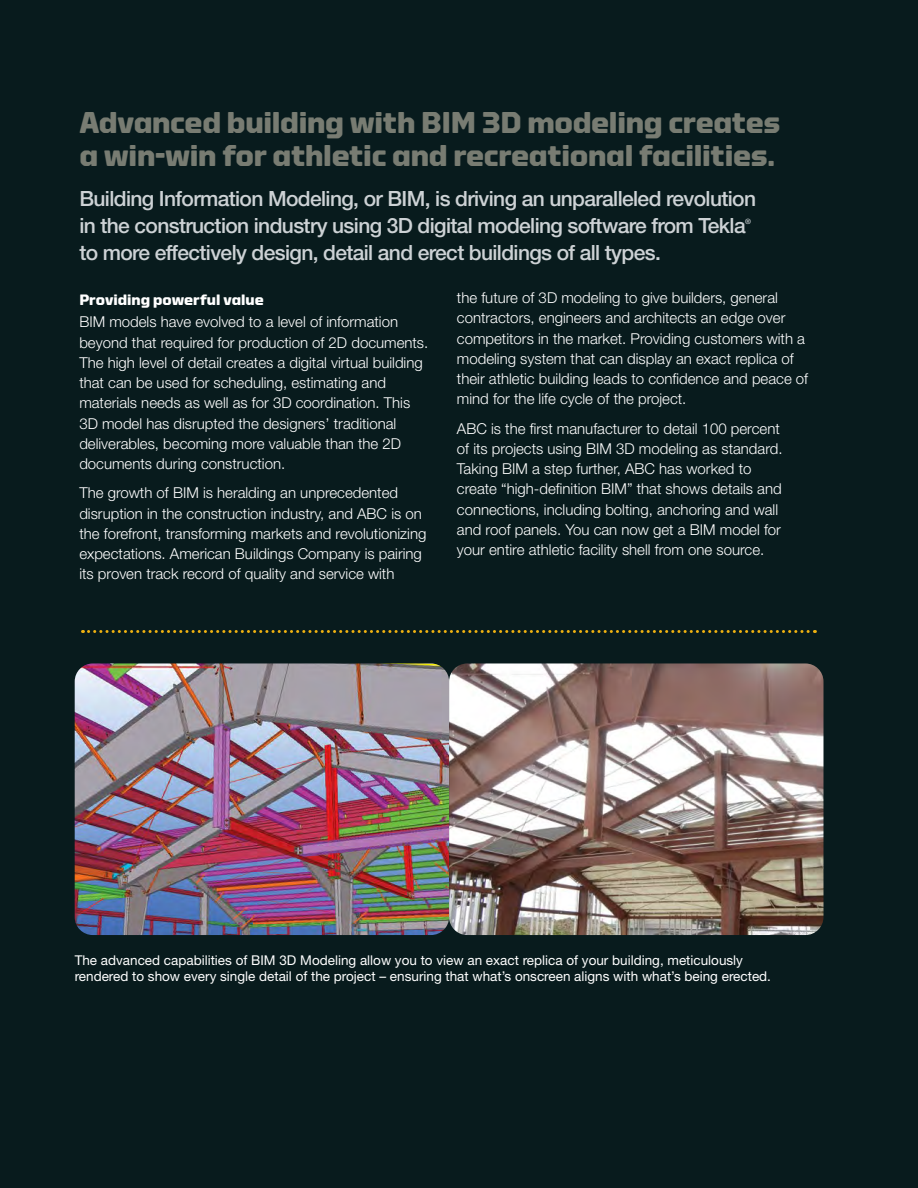
<style>
.page{position:relative;width:918px;height:1188px;background:#081b1d}
.page>*{position:absolute;margin:0;border:0;box-sizing:border-box;transform-origin:0 0}
.lg_page_header{font:700 30px/33px "Torque";letter-spacing:-.01em;color:#787c72}
.lg_page_subhead{font:500 21px/27px "Helvetica Neue LT Std";letter-spacing:-.03em;color:#cdd2d5}
.body_copy_white{font:300 15px/20.2px "Helvetica Neue LT Std";color:#fff}
.sm_page_subhead_whit{font:700 15px "Torque";color:#fff}
.t1{font:13.5px/16.5px "Helvetica Neue LT Std";color:#fff}
.lg_page_subhead-2{font:500 7.35px "Helvetica Neue LT Std";color:#cdd2d5}
</style>
<div class="page">
<img style="left:75px;top:663px;width:749px;height:272px">
<svg style="left:82px;top:630px;width:733px;height:3px"></svg>
<p class="lg_page_header" style="left:79px;top:105px;width:703px">Advanced building with BIM 3D modeling creates a win-win for athletic and recreational facilities.</p>
<p class="lg_page_subhead" style="left:79px;top:185px;width:678px">Building Information Modeling, or BIM, is driving an unparalleled revolution in the construction industry using 3D digital modeling software from Tekla</p>
<p class="lg_page_subhead-2" style="left:745px;top:217px;width:7px">®</p>
<p class="lg_page_subhead" style="left:79px;top:239px;width:583px">to more effectively design, detail and erect buildings of all types.</p>
<p class="sm_page_subhead_whit" style="left:79px;top:291px;width:186px">Providing powerful value</p>
<p class="body_copy_white" style="left:79px;top:312px;width:350px">BIM models have evolved to a level of information beyond that required for production of 2D documents.<br>The high level of detail creates a digital virtual building that can be used for scheduling, estimating and materials needs as well as for 3D coordination. This 3D model has disrupted the designers’ traditional deliverables, becoming more valuable than the 2D documents during construction.</p>
<p class="body_copy_white" style="left:79px;top:483px;width:349px">The growth of BIM is heralding an unprecedented disruption in the construction industry, and ABC is on the forefront, transforming markets and revolutionizing expectations. American Buildings Company is pairing its proven track record of quality and service with</p>
<p class="body_copy_white" style="left:457px;top:287px;width:353px">the future of 3D modeling to give builders, general contractors, engineers and architects an edge over competitors in the market. Providing customers with a modeling system that can display an exact replica of their athletic building leads to confidence and peace of mind for the life cycle of the project.</p>
<p class="body_copy_white" style="left:457px;top:418px;width:327px">ABC is the first manufacturer to detail 100 percent of its projects using BIM 3D modeling as standard.<br>Taking BIM a step further, ABC has worked to create “high-definition BIM” that shows details and connections, including bolting, anchoring and wall and roof panels. You can now get a BIM model for your entire athletic facility shell from one source.</p>
<p class="t1" style="left:75px;top:952px;width:698px">The advanced capabilities of BIM 3D Modeling allow you to view an exact replica of your building, meticulously rendered to show every single detail of the project – ensuring that what’s onscreen aligns with what’s being erected.</p>
</div>
